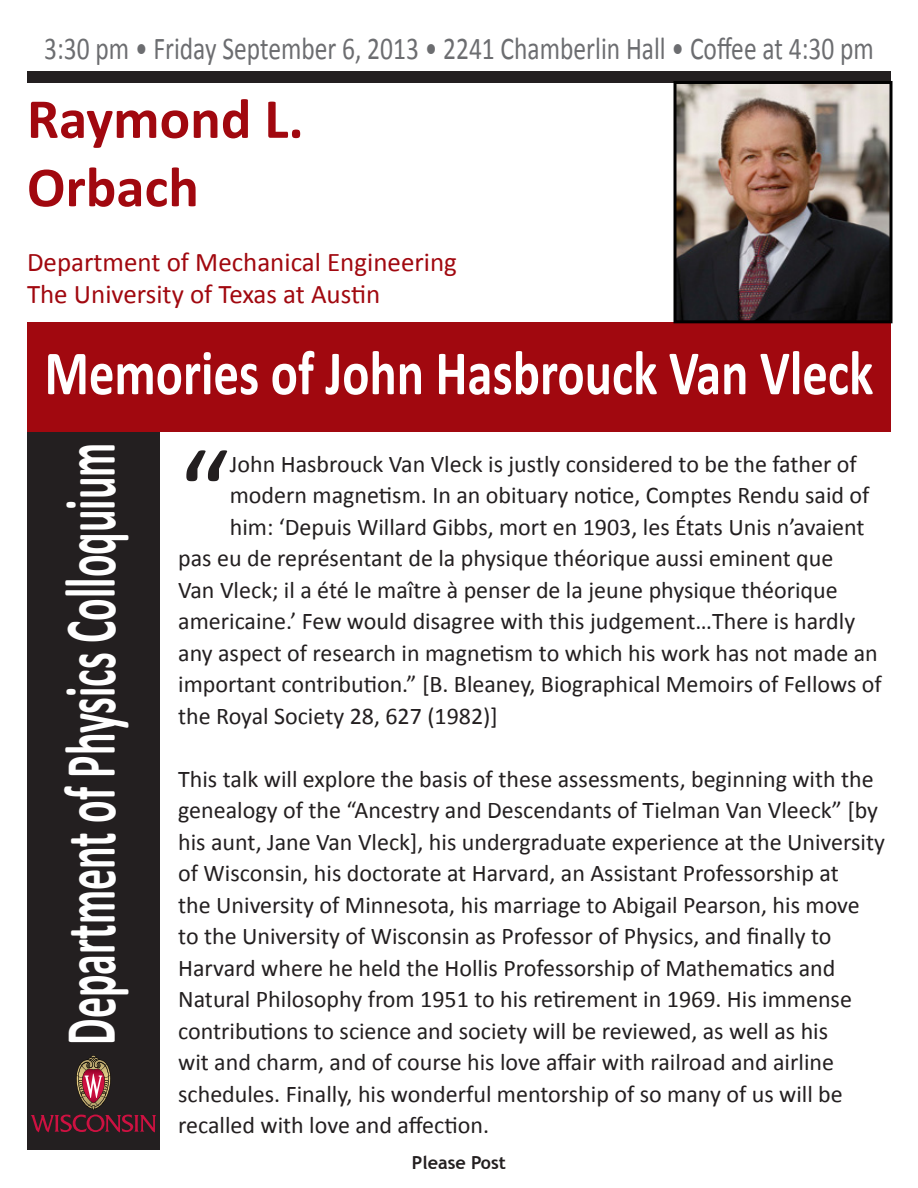
<style>
.page{position:relative;width:918px;height:1188px;background:#fff}
.page>*{position:absolute;margin:0;border:0;box-sizing:border-box;transform-origin:0 0}
.Abstract{font:123.3px "Calibri";color:#231f20}
.t1{font:700 73.5px "Calibri";color:#fff;scale:.57 1}
.t2{font:700 63.45px "Calibri";color:#fff;scale:.8 1}
.colloquium{font:700 57px/68.4px "Calibri";color:#a1080f}
.colloquium-2{font:31.8px "Calibri";color:#6c6d70;scale:.8 1}
.colloquium-3{font:27px "Calibri";color:#a1080f}
.Abstract-2{font:24px/31.5px "Calibri";color:#231f20}
.t3{font:700 18px "Trebuchet MS";color:#231f20}
</style>
<div class="page">
<div style="left:27px;top:360px;width:133px;height:790px;background:#231f20"></div>
<div style="left:27px;top:322px;width:864px;height:110px;background:#a1080f"></div>
<svg style="left:31px;top:1055px;width:125px;height:78px"></svg>
<img style="left:678px;top:85px;width:210px;height:234px">
<div style="left:27px;top:71px;width:864px;height:11px;background:#231f20"></div>
<div style="left:674px;top:81px;width:218px;height:242px;border:3px solid #000"></div>
<p class="colloquium-2" style="left:44px;top:28px;width:1039px">3:30 pm • Friday September 6, 2013 • 2241 Chamberlin Hall • Coffee at 4:30 pm</p>
<p class="colloquium" style="left:27px;top:85px;width:278px">Raymond L.<br>Orbach</p>
<p class="colloquium-3" style="left:27px;top:245px;width:431px">Department of Mechanical Engineering</p>
<p class="colloquium-3" style="left:27px;top:277px;width:355px">The University of Texas at Austin</p>
<p class="t2" style="left:45px;top:333px;width:1037px">Memories of John Hasbrouck Van Vleck</p>
<h2 class="t1" style="left:43px;top:1045px;width:1058px;rotate:-90deg">Department of Physics Colloquium</h2>
<p class="Abstract" style="left:178px;top:416px;width:53px">“</p>
<p class="Abstract-2" style="left:230px;top:448px;width:629px">John Hasbrouck Van Vleck is justly considered to be the father of</p>
<p class="Abstract-2" style="left:230px;top:479px;width:641px">modern magnetism. In an obituary notice, Comptes Rendu said of</p>
<p class="Abstract-2" style="left:230px;top:511px;width:636px">him: ‘Depuis Willard Gibbs, mort en 1903, les États Unis n’avaient</p>
<p class="Abstract-2" style="left:178px;top:542px;width:657px">pas eu de représentant de la physique théorique aussi eminent que</p>
<p class="Abstract-2" style="left:178px;top:574px;width:661px">Van Vleck; il a été le maître à penser de la jeune physique théorique</p>
<p class="Abstract-2" style="left:178px;top:605px;width:679px">americaine.’ Few would disagree with this judgement…There is hardly</p>
<p class="Abstract-2" style="left:178px;top:637px;width:701px">any aspect of research in magnetism to which his work has not made an</p>
<p class="Abstract-2" style="left:178px;top:668px;width:705px">important contribution.” [B. Bleaney, Biographical Memoirs of Fellows of</p>
<p class="Abstract-2" style="left:178px;top:700px;width:321px">the Royal Society 28, 627 (1982)]</p>
<p class="Abstract-2" style="left:178px;top:763px;width:708px">This talk will explore the basis of these assessments, beginning with the genealogy of the “Ancestry and Descendants of Tielman Van Vleeck” [by his aunt, Jane Van Vleck], his undergraduate experience at the University of Wisconsin, his doctorate at Harvard, an Assistant Professorship at<br>the University of Minnesota, his marriage to Abigail Pearson, his move to the University of Wisconsin as Professor of Physics, and finally to Harvard where he held the Hollis Professorship of Mathematics and Natural Philosophy from 1951 to his retirement in 1969. His immense contributions to science and society will be reviewed, as well as his<br>wit and charm, and of course his love affair with railroad and airline schedules. Finally, his wonderful mentorship of so many of us will be recalled with love and affection.</p>
<p class="t3" style="left:412px;top:1151px;width:96px">Please Post</p>
</div>
